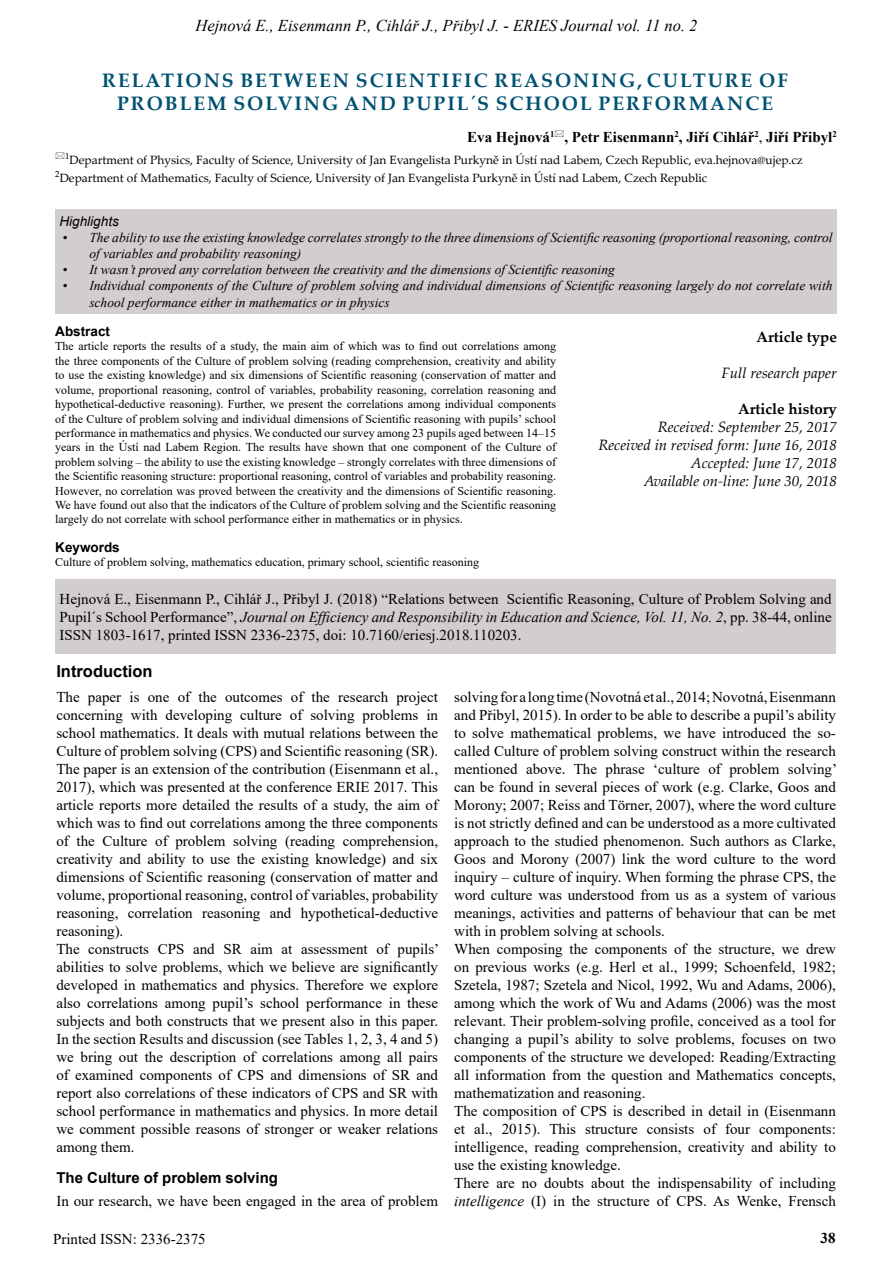
<style>
.page{position:relative;width:893px;height:1263px;background:#fff}
.page>*{position:absolute;margin:0;border:0;box-sizing:border-box;transform-origin:0 0}
.t1{font:700 19.5px/23.4px "Palatino Linotype";letter-spacing:.1em;color:#005172;text-align:center}
.t2{font:italic 16.5px "Times New Roman";color:#000}
.t3{font:700 16.5px "Arial";color:#000}
.t4{font:15px/18px "Times New Roman";color:#000}
.t5{font:italic 15px/18px "Palatino Linotype";color:#000;text-align:right}
.t6{font:700 15px "Times New Roman";color:#000}
.t7{font:700 15px "Arial";color:#000}
.t8{font:700 15px "Palatino Linotype";color:#000}
.t9{font:italic 13.5px/16.2px "Times New Roman";color:#000}
.t10{font:700 13.5px "Arial";color:#000}
.t11{font:italic 13.5px "Arial";color:#000}
.t12{font:12px/14.4px "Times New Roman";color:#000;text-align:justify}
.t13{font:12px/18px "Palatino Linotype";color:#000}
.s1{font-weight:400}
.s2{font-style:italic}
</style>
<div class="page">
<div style="left:55px;top:579px;width:781px;height:75px;background:#d2cecd"></div>
<div style="left:55px;top:209px;width:782px;height:105px;background:#d2cecd"></div>
<p class="t2" style="left:195px;top:14px;width:504px">Hejnová E., Eisenmann P., Cihlář J., Přibyl J. - ERIES Journal vol. 11 no. 2</p>
<h1 class="t1" style="left:102px;top:68px;width:687px">RELATIONS BETWEEN SCIENTIFIC REASONING, CULTURE OF<br>PROBLEM SOLVING AND PUPIL´S SCHOOL PERFORMANCE</h1>
<p class="t6" style="left:467px;top:126px;width:371px">Eva Hejnová<sup>1</sup> , Petr Eisenmann<sup>2</sup>, Jiří Cihlář<sup>2</sup><span class="s1">,</span> Jiří Přibyl<sup>2</sup></p>
<p class="t13" style="left:55px;top:151px;width:749px;text-indent:10px"><sup>1</sup>Department of Physics, Faculty of Science, University of Jan Evangelista Purkyně in Ústí nad Labem, Czech Republic, eva.hejnova@ujep.cz<br><sup>2</sup>Department of Mathematics, Faculty of Science, University of Jan Evangelista Purkyně in Ústí nad Labem, Czech Republic</p>
<p class="t11" style="left:60px;top:212px;width:61px">Highlights</p>
<p class="t9" style="left:89px;top:229px;width:745px;text-indent:-27px">• The ability to use the existing knowledge correlates strongly to the three dimensions of Scientific reasoning (proportional reasoning, control of variables and probability reasoning)</p>
<p class="t9" style="left:62px;top:261px;width:554px">• It wasn’t proved any correlation between the creativity and the dimensions of Scientific reasoning</p>
<p class="t9" style="left:89px;top:277px;width:745px;text-indent:-27px">• Individual components of the Culture of problem solving and individual dimensions of Scientific reasoning largely do not correlate with school performance either in mathematics or in physics</p>
<p class="t8" style="left:756px;top:326px;width:82px">Article type</p>
<p class="t5" style="left:721px;top:363px;width:117px">Full research paper</p>
<p class="t8" style="left:738px;top:398px;width:100px">Article history</p>
<p class="t5" style="left:598px;top:417px;width:240px">Received: September 25, 2017<br>Received in revised form: June 16, 2018<br>Accepted: June 17, 2018<br>Available on-line: June 30, 2018</p>
<p class="t10" style="left:55px;top:322px;width:56px">Abstract</p>
<p class="t12" style="left:55px;top:339px;width:502px">The article reports the results of a study, the main aim of which was to find out correlations among the three components of the Culture of problem solving (reading comprehension, creativity and ability to use the existing knowledge) and six dimensions of Scientific reasoning (conservation of matter and volume, proportional reasoning, control of variables, probability reasoning, correlation reasoning and hypothetical-deductive reasoning). Further, we present the correlations among individual components of the Culture of problem solving and individual dimensions of Scientific reasoning with pupils’ school performance in mathematics and physics. We conducted our survey among 23 pupils aged between 14–15 years in the Ústí nad Labem Region. The results have shown that one component of the Culture of problem solving – the ability to use the existing knowledge – strongly correlates with three dimensions of the Scientific reasoning structure: proportional reasoning, control of variables and probability reasoning.<br>However, no correlation was proved between the creativity and the dimensions of Scientific reasoning.<br>We have found out also that the indicators of the Culture of problem solving and the Scientific reasoning largely do not correlate with school performance either in mathematics or in physics.</p>
<p class="t10" style="left:55px;top:537px;width:66px">Keywords</p>
<p class="t12" style="left:55px;top:554px;width:425px">Culture of problem solving, mathematics education, primary school, scientific reasoning</p>
<p class="t4" style="left:60px;top:589px;width:774px;text-align:justify">Hejnová E., Eisenmann P., Cihlář J., Přibyl J. (2018) “Relations between Scientific Reasoning, Culture of Problem Solving and Pupil´s School Performance”, <span class="s2">Journal on Efficiency and Responsibility in Education and Science, Vol. 11, No. 2</span>, pp. 38-44, online ISSN 1803-1617, printed ISSN 2336-2375, doi: 10.7160/eriesj.2018.110203.</p>
<p class="t3" style="left:56px;top:659px;width:98px">Introduction</p>
<p class="t4" style="left:56px;top:688px;width:384px">The paper is one of the outcomes of the research project concerning with developing culture of solving problems in school mathematics. It deals with mutual relations between the Culture of problem solving (CPS) and Scientific reasoning (SR).<br>The paper is an extension of the contribution (Eisenmann et al., 2017), which was presented at the conference ERIE 2017. This article reports more detailed the results of a study, the aim of which was to find out correlations among the three components of the Culture of problem solving (reading comprehension, creativity and ability to use the existing knowledge) and six dimensions of Scientific reasoning (conservation of matter and volume, proportional reasoning, control of variables, probability reasoning, correlation reasoning and hypothetical-deductive reasoning).<br>The constructs CPS and SR aim at assessment of pupils’ abilities to solve problems, which we believe are significantly developed in mathematics and physics. Therefore we explore also correlations among pupil’s school performance in these subjects and both constructs that we present also in this paper.<br>In the section Results and discussion (see Tables 1, 2, 3, 4 and 5) we bring out the description of correlations among all pairs of examined components of CPS and dimensions of SR and report also correlations of these indicators of CPS and SR with school performance in mathematics and physics. In more detail we comment possible reasons of stronger or weaker relations among them.</p>
<p class="t7" style="left:56px;top:1167px;width:223px">The Culture of problem solving</p>
<p class="t4" style="left:56px;top:1192px;width:383px">In our research, we have been engaged in the area of problem</p>
<p class="t4" style="left:53px;top:1229px;width:154px">Printed ISSN: 2336-2375</p>
<p class="t4" style="left:454px;top:688px;width:384px">solving for a long time (Novotná et al., 2014; Novotná, Eisenmann and Přibyl, 2015). In order to be able to describe a pupil’s ability to solve mathematical problems, we have introduced the so&shy;called Culture of problem solving construct within the research mentioned above. The phrase ‘culture of problem solving’ can be found in several pieces of work (e.g. Clarke, Goos and Morony; 2007; Reiss and Törner, 2007), where the word culture is not strictly defined and can be understood as a more cultivated approach to the studied phenomenon. Such authors as Clarke, Goos and Morony (2007) link the word culture to the word inquiry – culture of inquiry. When forming the phrase CPS, the word culture was understood from us as a system of various meanings, activities and patterns of behaviour that can be met with in problem solving at schools.<br>When composing the components of the structure, we drew on previous works (e.g. Herl et al., 1999; Schoenfeld, 1982; Szetela, 1987; Szetela and Nicol, 1992, Wu and Adams, 2006), among which the work of Wu and Adams (2006) was the most relevant. Their problem-solving profile, conceived as a tool for changing a pupil’s ability to solve problems, focuses on two components of the structure we developed: Reading/Extracting all information from the question and Mathematics concepts, mathematization and reasoning.<br>The composition of CPS is described in detail in (Eisenmann et al., 2015). This structure consists of four components: intelligence, reading comprehension, creativity and ability to use the existing knowledge.<br>There are no doubts about the indispensability of including <span class="s2">intelligence</span> (I) in the structure of CPS. As Wenke, Frensch</p>
<p class="t6" style="left:821px;top:1227px;width:16px">38</p>
</div>
